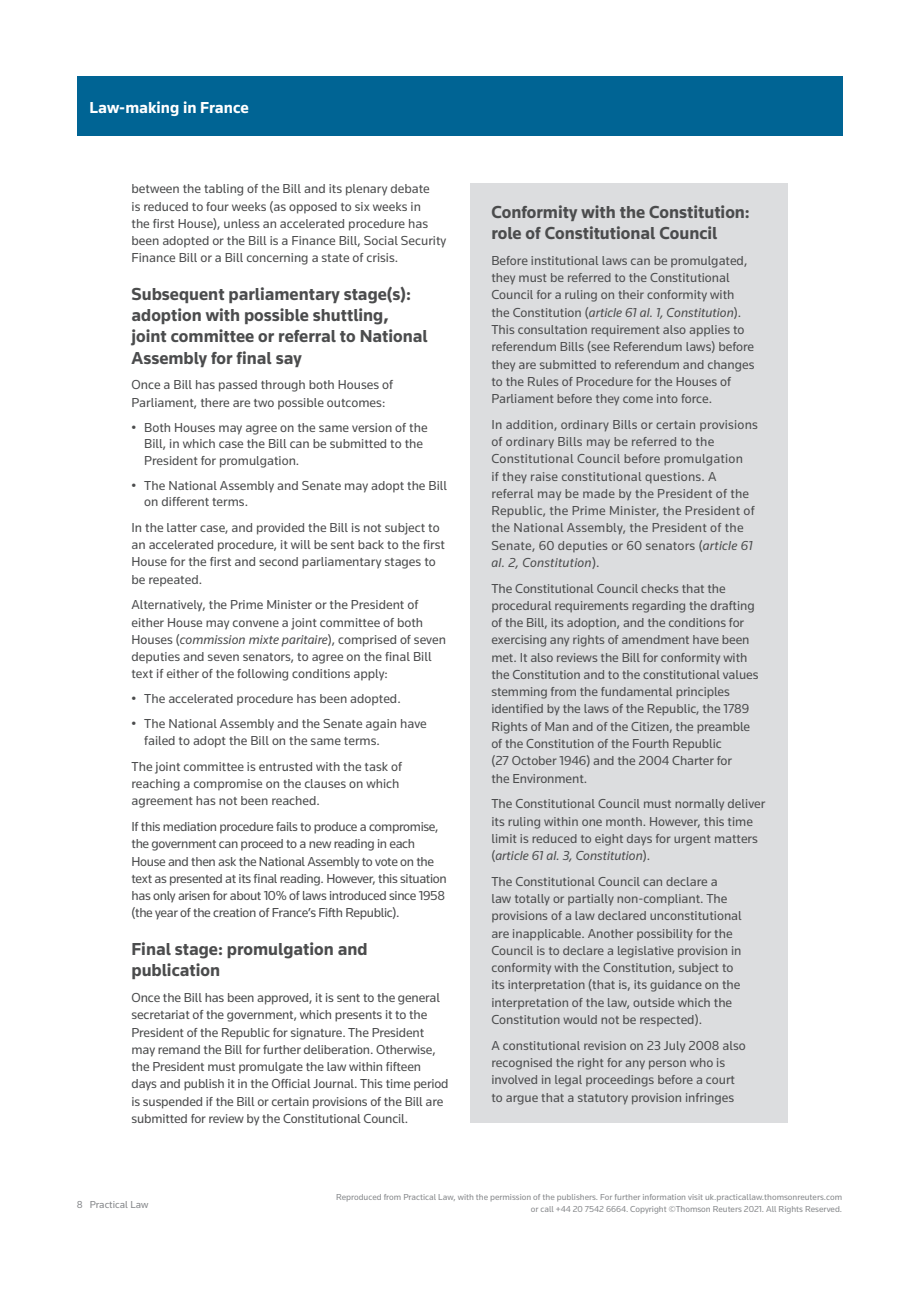
<style>
.page{position:relative;width:919px;height:1289px;background:#fff}
.page>*{position:absolute;margin:0;border:0;box-sizing:border-box;transform-origin:0 0}
.t1{font:700 18px/21px "Knowledge";color:#4b4c4d}
.t2{font:700 16.5px "Knowledge";color:#fff}
.t3{font:13.5px/17.2px "Knowledge";color:#4b4c4d}
.t4{font:13.5px/17.2px "Knowledge";letter-spacing:-.025em;color:#4b4c4d}
.t5{font:10.5px "Knowledge";color:#86888b}
.t6{font:9px/12px "Knowledge";color:#86888b;text-align:right}
.s1{font-style:italic}
</style>
<div class="page">
<div style="left:77px;top:77px;width:765px;height:59px;background:#006494"></div>
<div style="left:470px;top:183px;width:317px;height:939px;background:#dcdddf"></div>
<p class="t2" style="left:89px;top:97px;width:161px">Law-making in France</p>
<p class="t3" style="left:131px;top:180px;width:316px">between the tabling of the Bill and its plenary debate<br>is reduced to four weeks (as opposed to six weeks in<br>the first House), unless an accelerated procedure has been adopted or the Bill is a Finance Bill, Social Security Finance Bill or a Bill concerning a state of crisis.</p>
<h1 class="t1" style="left:131px;top:284px;width:298px">Subsequent parliamentary stage(s): adoption with possible shuttling, joint committee or referral to National Assembly for final say</h1>
<p class="t3" style="left:131px;top:376px;width:263px">Once a Bill has passed through both Houses of<br>Parliament, there are two possible outcomes:</p>
<p class="t3" style="left:144px;top:418px;width:285px;line-height:16.5px;text-indent:-13px">• Both Houses may agree on the same version of the<br>Bill, in which case the Bill can be submitted to the<br>President for promulgation.</p>
<p class="t3" style="left:144px;top:476px;width:304px;line-height:16.5px;text-indent:-13px">• The National Assembly and Senate may adopt the Bill on different terms.</p>
<p class="t3" style="left:131px;top:518px;width:315px">In the latter case, and provided the Bill is not subject to an accelerated procedure, it will be sent back to the first House for the first and second parliamentary stages to be repeated.</p>
<p class="t3" style="left:131px;top:596px;width:316px">Alternatively, the Prime Minister or the President of either House may convene a joint committee of both Houses (<span class="s1">commission mixte paritaire</span>), comprised of seven deputies and seven senators, to agree on the final Bill text if either of the following conditions apply:</p>
<p class="t3" style="left:131px;top:690px;width:271px">• The accelerated procedure has been adopted.</p>
<p class="t3" style="left:144px;top:715px;width:284px;line-height:16.5px;text-indent:-13px">• The National Assembly and the Senate again have failed to adopt the Bill on the same terms.</p>
<p class="t3" style="left:131px;top:757px;width:272px">The joint committee is entrusted with the task of reaching a compromise on the clauses on which agreement has not been reached.</p>
<p class="t4" style="left:131px;top:817px;width:317px">If this mediation procedure fails to produce a compromise, the government can proceed to a new reading in each House and then ask the National Assembly to vote on the text as presented at its final reading. However, this situation has only arisen for about 10% of laws introduced since 1958 (the year of the creation of France’s Fifth Republic).</p>
<h1 class="t1" style="left:131px;top:938px;width:237px">Final stage: promulgation and publication</h1>
<p class="t3" style="left:131px;top:988px;width:318px">Once the Bill has been approved, it is sent to the general secretariat of the government, which presents it to the President of the Republic for signature. The President may remand the Bill for further deliberation. Otherwise, the President must promulgate the law within fifteen days and publish it in the Official Journal. This time period is suspended if the Bill or certain provisions of the Bill are submitted for review by the Constitutional Council.</p>
<h1 class="t1" style="left:491px;top:201px;width:260px">Conformity with the Constitution: role of Constitutional Council</h1>
<p class="t3" style="left:491px;top:251px;width:265px">Before institutional laws can be promulgated, they must be referred to the Constitutional Council for a ruling on their conformity with the Constitution (<span class="s1">article 61 al. 1, Constitution</span>).<br>This consultation requirement also applies to referendum Bills (see Referendum laws) before they are submitted to referendum and changes to the Rules of Procedure for the Houses of Parliament before they come into force.</p>
<p class="t3" style="left:491px;top:415px;width:268px">In addition, ordinary Bills or certain provisions of ordinary Bills may be referred to the Constitutional Council before promulgation<br>if they raise constitutional questions. A referral may be made by the President of the Republic, the Prime Minister, the President of the National Assembly, the President of the Senate, 60 deputies or 60 senators (<span class="s1">article 61 al. 2, Constitution</span>).</p>
<p class="t3" style="left:491px;top:579px;width:268px">The Constitutional Council checks that the procedural requirements regarding the drafting of the Bill, its adoption, and the conditions for exercising any rights of amendment have been met. It also reviews the Bill for conformity with the Constitution and to the constitutional values stemming from the fundamental principles identified by the laws of the Republic, the 1789<br>Rights of Man and of the Citizen, the preamble of the Constitution of the Fourth Republic<br>(27 October 1946) and the 2004 Charter for<br>the Environment.</p>
<p class="t3" style="left:491px;top:795px;width:275px">The Constitutional Council must normally deliver its ruling within one month. However, this time limit is reduced to eight days for urgent matters (<span class="s1">article 61 al. 3, Constitution</span>).</p>
<p class="t3" style="left:491px;top:872px;width:252px">The Constitutional Council can declare a<br>law totally or partially non-compliant. The provisions of a law declared unconstitutional are inapplicable. Another possibility for the Council is to declare a legislative provision in conformity with the Constitution, subject to its interpretation (that is, its guidance on the interpretation of the law, outside which the Constitution would not be respected).</p>
<p class="t3" style="left:491px;top:1036px;width:256px">A constitutional revision on 23 July 2008 also recognised the right for any person who is involved in legal proceedings before a court to argue that a statutory provision infringes</p>
<p class="t5" style="left:77px;top:1198px;width:73px">8 Practical Law</p>
<p class="t6" style="left:336px;top:1190px;width:507px">Reproduced from Practical Law, with the permission of the publishers. For further information visit uk.practicallaw.thomsonreuters.com or call +44 20 7542 6664. Copyright ©Thomson Reuters 2021. All Rights Reserved.</p>
</div>
